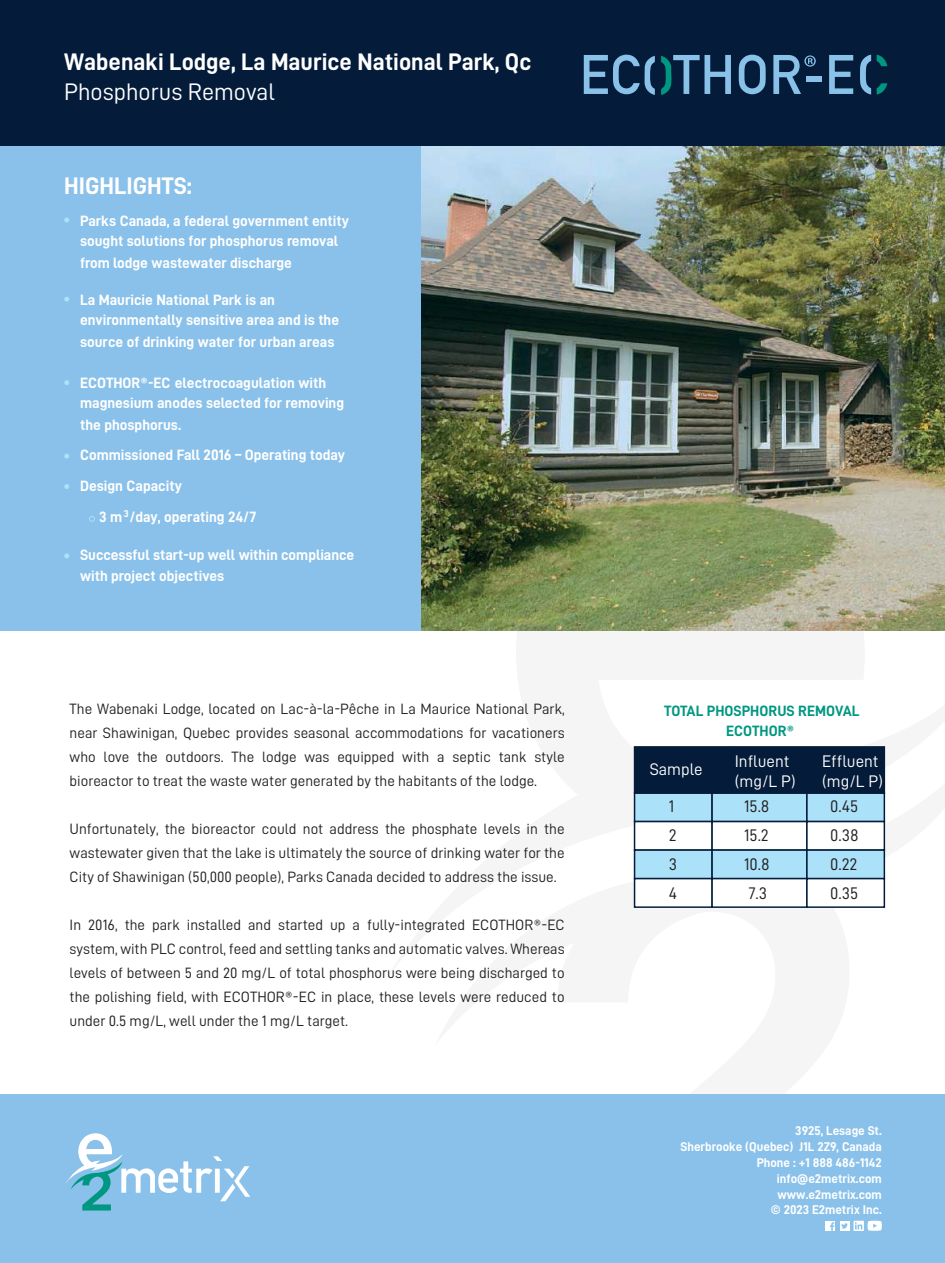
<style>
.page{position:relative;width:945px;height:1263px;background:#fff}
.page>*{position:absolute;margin:0;border:0;box-sizing:border-box;transform-origin:0 0}
.t1{font:24px "D DIN Bold";color:#fff}
.t2{font:24px "D DIN";color:#fff}
.t3{font:16.8px/20.2px "D DIN";color:#fff}
.t4{font:16.8px/29px "D DIN";color:#221f1f;text-align:justify}
.t5{font:15px/24px "D DIN";color:#221f1f;text-align:justify}
.t6{font:15px/21px "D DIN Bold";color:#fff}
.t7{font:15px/19.8px "D DIN Bold";color:#009782;text-align:center}
.t8{font:12.75px/15.9px "D DIN Bold";color:#fff;text-align:right}
</style>
<div class="page">
<img style="left:420px;top:145px;width:524px;height:486px">
<div style="left:0;top:145px;width:420px;height:486px;background:#8ac1ea"></div>
<div style="left:0;top:0;width:945px;height:145px;background:#041c3a"></div>
<svg style="left:64px;top:217px;width:5px;height:6px"></svg>
<svg style="left:64px;top:297px;width:5px;height:5px"></svg>
<svg style="left:64px;top:380px;width:5px;height:5px"></svg>
<svg style="left:64px;top:454px;width:5px;height:5px"></svg>
<svg style="left:89px;top:516px;width:6px;height:6px"></svg>
<svg style="left:64px;top:484px;width:5px;height:5px"></svg>
<svg style="left:64px;top:553px;width:5px;height:5px"></svg>
<div style="left:634px;top:792px;width:79px;height:30px;background:#abe1f9"></div>
<div style="left:634px;top:821px;width:79px;height:30px;background:#fff;border:2px solid #041c3a"></div>
<div style="left:634px;top:849px;width:79px;height:30px;background:#abe1f9;border:2px solid #041c3a"></div>
<div style="left:634px;top:878px;width:79px;height:30px;background:#fff;border:2px solid #041c3a"></div>
<div style="left:711px;top:792px;width:97px;height:30px;background:#abe1f9"></div>
<div style="left:711px;top:821px;width:97px;height:30px;background:#fff;border:2px solid #041c3a"></div>
<div style="left:711px;top:849px;width:97px;height:30px;background:#abe1f9;border:2px solid #041c3a"></div>
<div style="left:711px;top:878px;width:97px;height:30px;background:#fff;border:2px solid #041c3a"></div>
<div style="left:806px;top:792px;width:79px;height:30px;background:#abe1f9"></div>
<div style="left:806px;top:821px;width:79px;height:30px;background:#fff;border:2px solid #041c3a"></div>
<div style="left:806px;top:849px;width:79px;height:30px;background:#abe1f9;border:2px solid #041c3a"></div>
<div style="left:806px;top:878px;width:79px;height:30px;background:#fff;border:2px solid #041c3a"></div>
<div style="left:634px;top:746px;width:251px;height:48px;background:#041c3a;border:2px solid #041c3a"></div>
<div style="left:0;top:1095px;width:945px;height:168px;background:#8ac1ea"></div>
<svg style="left:65px;top:1133px;width:185px;height:77px"></svg>
<div style="left:825px;top:1221px;width:10px;height:10px;background:#fff"></div>
<svg style="left:830px;top:1222px;width:4px;height:9px"></svg>
<div style="left:840px;top:1221px;width:10px;height:10px;background:#fff"></div>
<svg style="left:841px;top:1223px;width:7px;height:6px"></svg>
<svg style="left:853px;top:1221px;width:11px;height:10px"></svg>
<svg style="left:855px;top:1222px;width:7px;height:7px"></svg>
<svg style="left:868px;top:1221px;width:14px;height:10px"></svg>
<svg style="left:739px;top:55px;width:27px;height:39px"></svg>
<div style="left:806px;top:76px;width:16px;height:6px;background:#89c1e9"></div>
<svg style="left:829px;top:55px;width:24px;height:39px"></svg>
<svg style="left:661px;top:55px;width:70px;height:40px"></svg>
<svg style="left:584px;top:55px;width:71px;height:40px"></svg>
<svg style="left:860px;top:55px;width:11px;height:40px"></svg>
<svg style="left:877px;top:55px;width:10px;height:11px"></svg>
<svg style="left:877px;top:83px;width:10px;height:12px"></svg>
<svg style="left:773px;top:55px;width:43px;height:39px"></svg>
<h1 class="t1" style="left:64px;top:52px;width:469px">Wabenaki Lodge, La Maurice National Park, Qc</h1>
<h1 class="t2" style="left:64px;top:82px;width:212px">Phosphorus Removal</h1>
<h1 class="t1" style="left:64px;top:176px;width:129px">HIGHLIGHTS:</h1>
<p class="t6" style="left:80px;top:211px;width:270px">Parks Canada, a federal government entity sought solutions for phosphorus removal from lodge wastewater discharge</p>
<p class="t6" style="left:80px;top:290px;width:261px">La Mauricie National Park is an environmentally sensitive area and is the source of drinking water for urban areas</p>
<p class="t6" style="left:80px;top:373px;width:266px">ECOTHOR®-EC electrocoagulation with magnesium anodes selected for removing the phosphorus.</p>
<p class="t6" style="left:80px;top:445px;width:267px">Commissioned Fall 2016 – Operating today</p>
<p class="t6" style="left:80px;top:476px;width:103px">Design Capacity</p>
<p class="t6" style="left:99px;top:507px;width:158px">3 m <sup>3</sup>/day, operating 24/7</p>
<p class="t6" style="left:80px;top:545px;width:276px">Successful start-up well within compliance with project objectives</p>
<p class="t5" style="left:70px;top:697px;width:497px">The Wabenaki Lodge, located on Lac-à-la-Pêche in La Maurice National Park, near Shawinigan, Quebec provides seasonal accommodations for vacationers who love the outdoors. The lodge was equipped with a septic tank style bioreactor to treat the waste water generated by the habitants of the lodge.</p>
<p class="t5" style="left:70px;top:817px;width:497px">Unfortunately, the bioreactor could not address the phosphate levels in the wastewater given that the lake is ultimately the source of drinking water for the City of Shawinigan (50,000 people), Parks Canada decided to address the issue.</p>
<p class="t5" style="left:70px;top:913px;width:497px">In 2016, the park installed and started up a fully-integrated ECOTHOR®-EC system, with PLC control, feed and settling tanks and automatic valves. Whereas levels of between 5 and 20 mg/L of total phosphorus were being discharged to the polishing field, with ECOTHOR®-EC in place, these levels were reduced to under 0.5 mg/L, well under the 1 mg/L target.</p>
<p class="t7" style="left:664px;top:701px;width:197px">TOTAL PHOSPHORUS REMOVAL<br>ECOTHOR®</p>
<p class="t3" style="left:650px;top:760px;width:55px">Sample</p>
<p class="t3" style="left:735px;top:751px;width:62px">Influent (mg/L P)</p>
<p class="t3" style="left:822px;top:751px;width:62px">Effluent (mg/L P)</p>
<p class="t4" style="left:669px;top:793px;width:10px;text-align:left">1<br>2<br>3<br>4</p>
<p class="t4" style="left:744px;top:793px;width:27px">15.8<br>15.2<br>10.8<br>7.3</p>
<p class="t4" style="left:830px;top:793px;width:30px">0.45<br>0.38<br>0.22<br>0.35</p>
<p class="t8" style="left:681px;top:1123px;width:203px">3925, Lesage St.<br>Sherbrooke (Quebec) J1L 2Z9, Canada<br>Phone : +1 888 486-1142 info@e2metrix.com www.e2metrix.com<br>© 2023 E2metrix Inc.</p>
</div>
